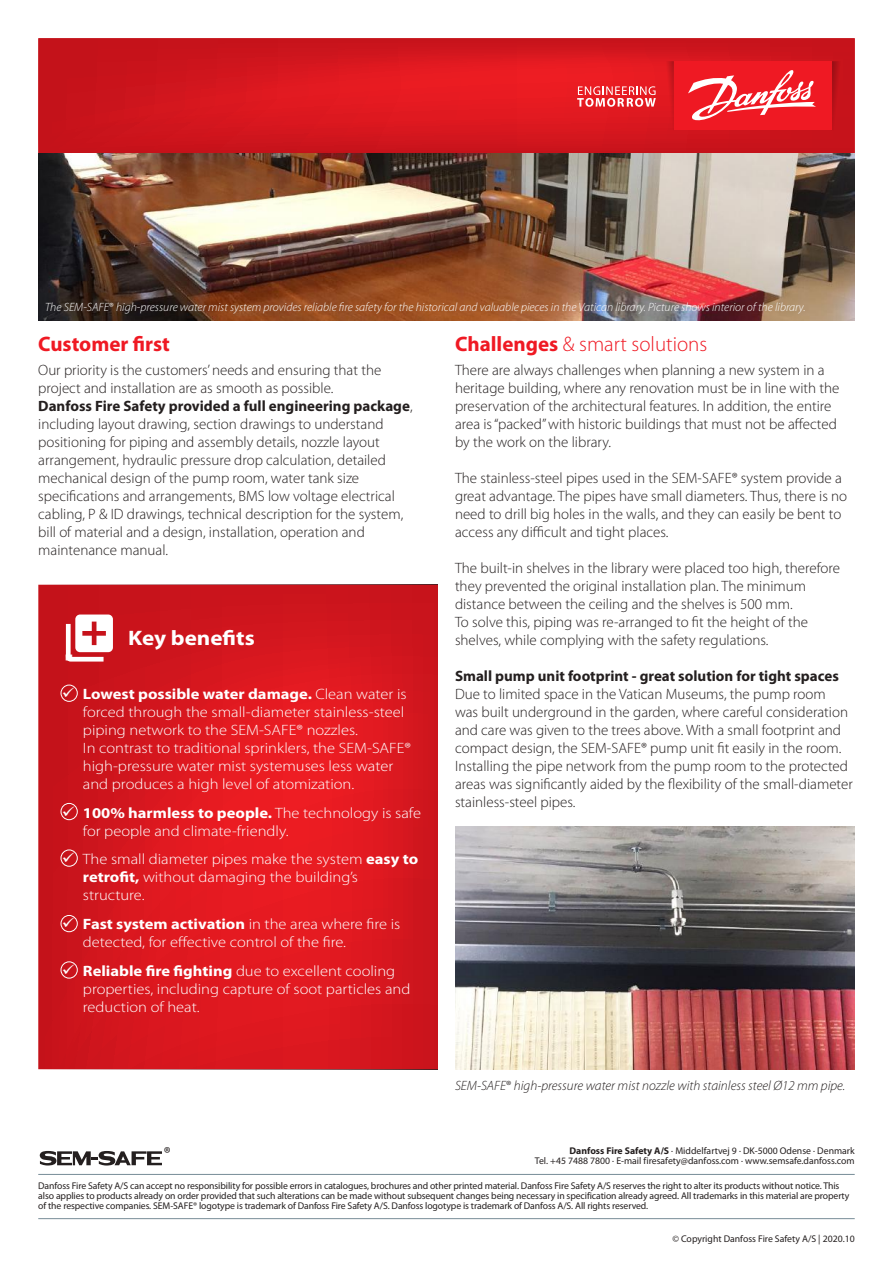
<style>
.page{position:relative;width:893px;height:1263px;background:#fff}
.page>*{position:absolute;margin:0;border:0;box-sizing:border-box;transform-origin:0 0}
.t1{font:300 21px "Myriad Pro";color:#ef1923}
.t2{font:700 21px "Myriad Pro";color:#ef1923}
.t3{font:700 21px "Myriad Pro";color:#fff;scale:1.1 1}
.t4{font:17.55px "Myriad Pro";color:#241f1f;scale:.94 1}
.t5{font:300 15px/18px "Myriad Pro";color:#241f1f}
.t6{font:300 15px/18px "Myriad Pro";color:#fff;scale:1.1 1}
.t7{font:700 15px "Myriad Pro";color:#241f1f}
.t8{font:italic 300 13.5px "Myriad Pro";color:#241f1f}
.t9{font:italic 300 12px "Myriad Pro";color:#fff}
.t10{font:9.75px/9.8px "Myriad Pro";letter-spacing:-.01em;color:#241f1f}
.s1{font-style:normal}
.s2{font-weight:700}
</style>
<div class="page">
<hr style="left:38px;top:1218px;width:817px;height:1px;background:#778c97">
<hr style="left:38px;top:1174px;width:817px;height:1px;background:#778c97">
<svg style="left:40px;top:1151px;width:122px;height:14px"></svg>
<svg style="left:38px;top:38px;width:817px;height:116px;background:#d1171e"></svg>
<svg style="left:832px;top:61px;width:12px;height:69px"></svg>
<div style="left:674px;top:61px;width:158px;height:69px;background:#ef1923"></div>
<svg style="left:577px;top:61px;width:97px;height:69px;background:#e42d33"></svg>
<svg style="left:688px;top:70px;width:128px;height:51px"></svg>
<svg style="left:38px;top:585px;width:400px;height:484px;background:#d8171f"></svg>
<img style="left:455px;top:826px;width:400px;height:243px">
<img style="left:38px;top:154px;width:817px;height:166px">
<div style="left:61px;top:685px;width:17px;height:17px;border:1px solid #fff;border-radius:50%"></div>
<div style="left:61px;top:803px;width:17px;height:17px;border:1px solid #fff;border-radius:50%"></div>
<div style="left:61px;top:850px;width:17px;height:16px;border:1px solid #fff;border-radius:50%"></div>
<div style="left:61px;top:915px;width:17px;height:17px;border:1px solid #fff;border-radius:50%"></div>
<div style="left:61px;top:961px;width:17px;height:17px;border:1px solid #fff;border-radius:50%"></div>
<svg style="left:66px;top:614px;width:47px;height:47px"></svg>
<svg style="left:63px;top:687px;width:11px;height:10px"></svg>
<svg style="left:63px;top:806px;width:11px;height:10px"></svg>
<svg style="left:63px;top:853px;width:11px;height:9px"></svg>
<svg style="left:63px;top:917px;width:11px;height:10px"></svg>
<svg style="left:63px;top:964px;width:11px;height:10px"></svg>
<p class="t9" style="left:45px;top:300px;width:762px">The SEM-SAFE<span class="s1">®</span> high-pressure water mist system provides reliable fire safety for the historical and valuable pieces in the Vatican library. Picture shows interior of the library.</p>
<h1 class="t1" style="left:455px;top:332px;width:254px"><span class="s2">Challenges</span> &amp; smart solutions</h1>
<p class="t5" style="left:455px;top:361px;width:386px">There are always challenges when planning a new system in a heritage building, where any renovation must be in line with the preservation of the architectural features. In addition, the entire area is “packed” with historic buildings that must not be affected by the work on the library.</p>
<p class="t5" style="left:455px;top:469px;width:394px">The stainless-steel pipes used in the SEM-SAFE® system provide a great advantage. The pipes have small diameters. Thus, there is no need to drill big holes in the walls, and they can easily be bent to access any difficult and tight places.</p>
<p class="t5" style="left:455px;top:559px;width:386px">The built-in shelves in the library were placed too high, therefore they prevented the original installation plan. The minimum distance between the ceiling and the shelves is 500 mm.<br>To solve this, piping was re-arranged to fit the height of the shelves, while complying with the safety regulations.</p>
<p class="t7" style="left:455px;top:666px;width:385px">Small pump unit footprint - great solution for tight spaces</p>
<p class="t5" style="left:455px;top:685px;width:399px">Due to limited space in the Vatican Museums, the pump room<br>was built underground in the garden, where careful consideration and care was given to the trees above. With a small footprint and compact design, the SEM-SAFE® pump unit fit easily in the room.<br>Installing the pipe network from the pump room to the protected areas was significantly aided by the flexibility of the small-diameter stainless-steel pipes.</p>
<h1 class="t2" style="left:38px;top:330px;width:133px">Customer first</h1>
<p class="t5" style="left:38px;top:361px;width:376px">Our priority is the customers’ needs and ensuring that the project and installation are as smooth as possible.<br><span class="s2">Danfoss Fire Safety provided a full engineering package</span>, including layout drawing, section drawings to understand positioning for piping and assembly details, nozzle layout arrangement, hydraulic pressure drop calculation, detailed mechanical design of the pump room, water tank size specifications and arrangements, BMS low voltage electrical cabling, P &amp; ID drawings, technical description for the system, bill of material and a design, installation, operation and maintenance manual.</p>
<h1 class="t3" style="left:128px;top:624px;width:116px">Key benefits</h1>
<p class="t6" style="left:83px;top:685px;width:300px"><span class="s2">Lowest possible water damage.</span> Clean water is forced through the small-diameter stainless-steel piping network to the SEM-SAFE® nozzles.<br>In contrast to traditional sprinklers, the SEM-SAFE® high-pressure water mist systemuses less water and produces a high level of atomization.</p>
<p class="t6" style="left:83px;top:804px;width:309px"><span class="s2">100% harmless to people.</span> The technology is safe for people and climate-friendly.</p>
<p class="t6" style="left:83px;top:851px;width:306px">The small diameter pipes make the system <span class="s2">easy to retrofit,</span> without damaging the building’s structure.</p>
<p class="t6" style="left:83px;top:915px;width:290px"><span class="s2">Fast system activation</span> in the area where fire is detected, for effective control of the fire.</p>
<p class="t6" style="left:83px;top:962px;width:299px"><span class="s2">Reliable fire fighting</span> due to excellent cooling properties, including capture of soot particles and reduction of heat.</p>
<p class="t4" style="left:164px;top:1142px;width:9px">®</p>
<p class="t8" style="left:455px;top:1078px;width:392px">SEM-SAFE<span class="s1">®</span> high-pressure water mist nozzle with stainless steel Ø12 mm pipe.</p>
<p class="t10" style="left:535px;top:1146px;width:321px;text-align:right"><span class="s2">Danfoss Fire Safety A/S</span> · Middelfartvej 9 · DK-5000 Odense · Denmark<br>Tel. +45 7488 7800 · E-mail firesafety@danfoss.com · www.semsafe.danfoss.com</p>
<p class="t10" style="left:38px;top:1181px;width:813px">Danfoss Fire Safety A/S can accept no responsibility for possible errors in catalogues, brochures and other printed material. Danfoss Fire Safety A/S reserves the right to alter its products without notice. This also applies to products already on order provided that such alterations can be made without subsequent changes being necessary in specification already agreed. All trademarks in this material are property of the respective companies. SEM-SAFE® logotype is trademark of Danfoss Fire Safety A/S. Danfoss logotype is trademark of Danfoss A/S. All rights reserved.</p>
<p class="t10" style="left:672px;top:1234px;width:184px">© Copyright Danfoss Fire Safety A/S | 2020.10</p>
</div>
